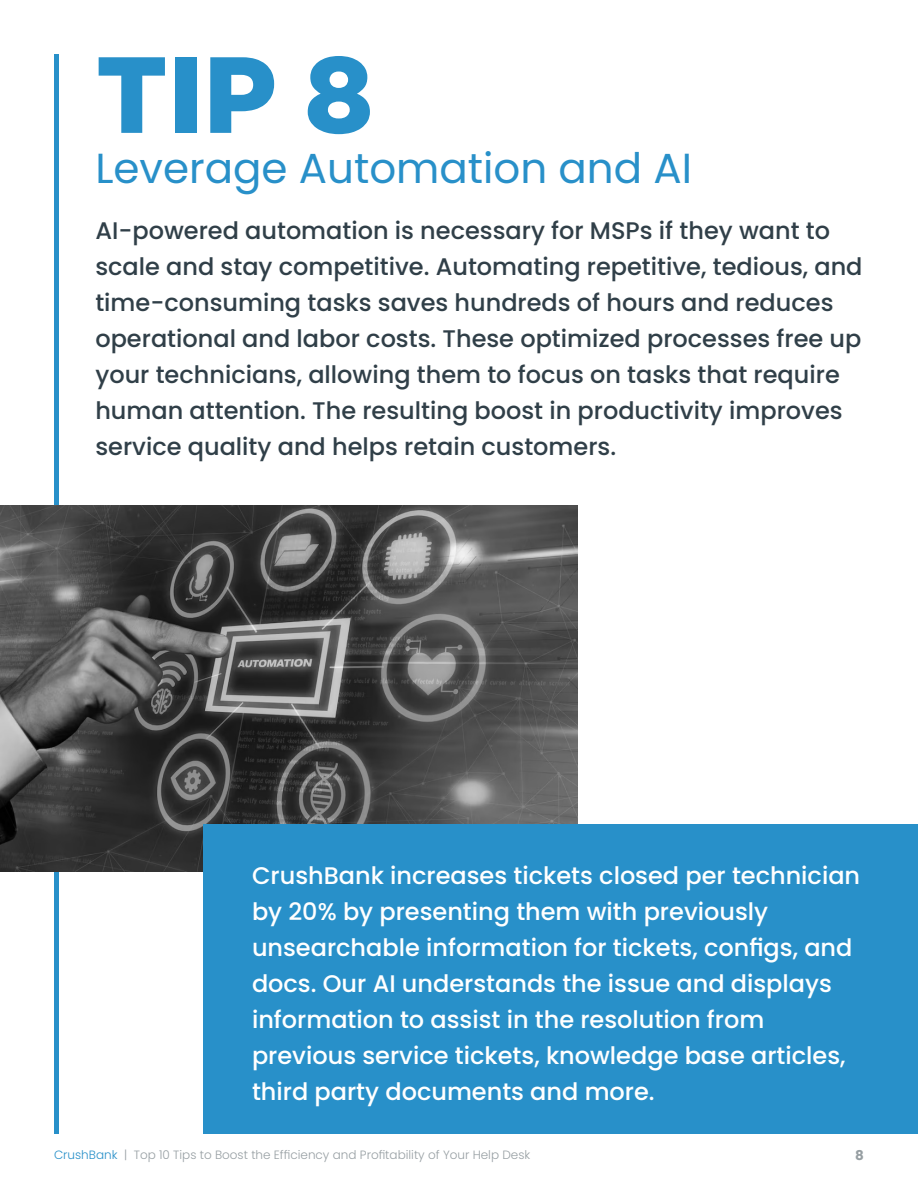
<style>
.page{position:relative;width:918px;height:1188px;background:#fff}
.page>*{position:absolute;margin:0;border:0;box-sizing:border-box;transform-origin:0 0}
.t1{font:900 108px "Gotham";color:#2890c9}
.t2{font:42px "Poppins";color:#2890c9}
.t3{font:500 24px/36px "Poppins";color:#303f48}
.t4{font:500 24px/36px "Poppins";color:#fff}
.t5{font:700 13.5px "Poppins";color:#979fa3}
.t6{font:300 12px "Poppins";color:#979fa3}
.s1{color:#2890c9}
</style>
<div class="page">
<div style="left:54px;top:54px;width:5px;height:1080px;background:#2890c9"></div>
<img style="left:0;top:506px;width:578px;height:366px">
<div style="left:203px;top:824px;width:715px;height:310px;background:#2890c9"></div>
<p class="t1" style="left:96px;top:32px;width:278px">TIP 8</p>
<p class="t2" style="left:95px;top:144px;width:598px">Leverage Automation and AI</p>
<p class="t3" style="left:95px;top:213px;width:769px">AI-powered automation is necessary for MSPs if they want to scale and stay competitive. Automating repetitive, tedious, and time-consuming tasks saves hundreds of hours and reduces operational and labor costs. These optimized processes free up your technicians, allowing them to focus on tasks that require human attention. The resulting boost in productivity improves service quality and helps retain customers.</p>
<p class="t4" style="left:252px;top:858px;width:610px">CrushBank increases tickets closed per technician by 20% by presenting them with previously unsearchable information for tickets, configs, and docs. Our AI understands the issue and displays information to assist in the resolution from previous service tickets, knowledge base articles, third party documents and more.</p>
<p class="t6" style="left:54px;top:1148px;width:478px"><span class="s1">CrushBank</span> | Top 10 Tips to Boost the Efficiency and Profitability of Your Help Desk</p>
<p class="t5" style="left:855px;top:1147px;width:10px">8</p>
</div>
